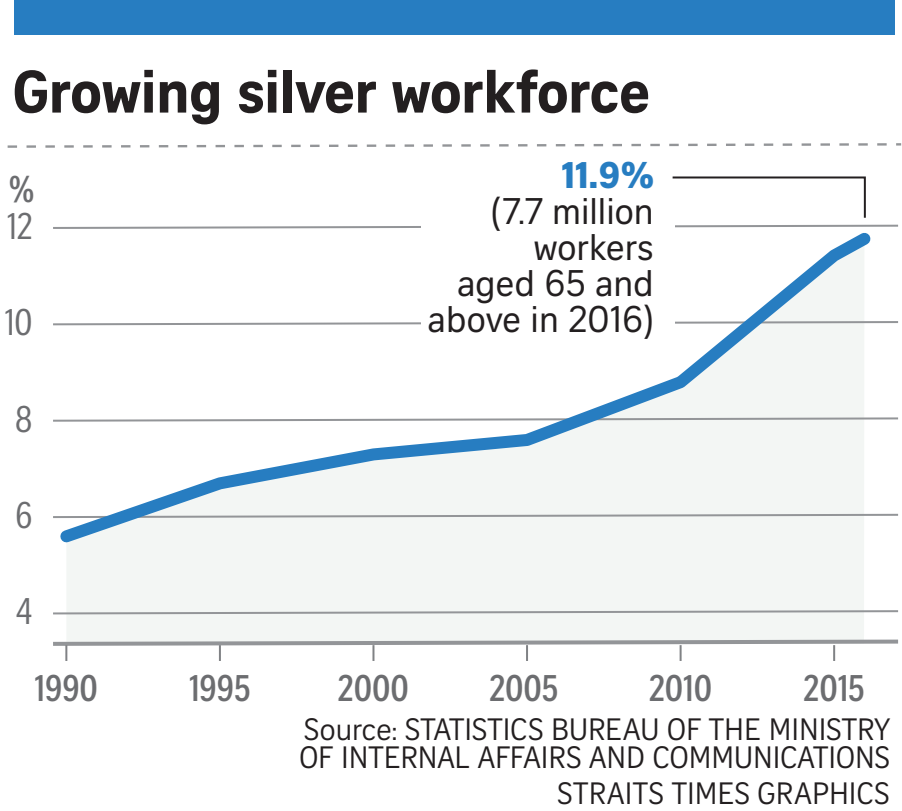
<style>
.page{position:relative;width:902px;height:811px;background:#fff}
.page>*{position:absolute;margin:0;border:0;box-sizing:border-box;transform-origin:0 0}
.t1{font:700 58px "Curator Serp Text";letter-spacing:-.01em;color:#231f20}
.t2{font:36px/36px "Curator Head ST Regular";color:#231f20;text-align:right}
.t3{font:700 36px "Curator Head Cond ST Semi";color:#6c6d70}
.t4{font:36px "Curator Head Cond ST Regular";color:#6c6d70}
.t5{font:700 36px "Curator Head ST Extra";color:#277dc1}
.t6{font:30px/28px "Curator Serp Text";color:#231f20}
</style>
<div class="page">
<div style="left:67px;top:551px;width:797px;height:86px;background:#f3f6f4"></div>
<svg style="left:53px;top:637px;width:846px;height:23px"></svg>
<svg style="left:53px;top:609px;width:846px;height:6px"></svg>
<svg style="left:881px;top:513px;width:18px;height:3px"></svg>
<svg style="left:881px;top:417px;width:18px;height:3px"></svg>
<svg style="left:881px;top:321px;width:18px;height:3px"></svg>
<svg style="left:53px;top:233px;width:828px;height:318px"></svg>
<svg style="left:53px;top:176px;width:846px;height:53px"></svg>
<svg style="left:7px;top:143px;width:895px;height:5px"></svg>
<div style="left:14px;top:0;width:881px;height:34px;background:#277dc1"></div>
<h1 class="t1" style="left:13px;top:57px;width:638px">Growing silver workforce</h1>
<p class="t3" style="left:9px;top:169px;width:27px">%</p>
<p class="t4" style="left:7px;top:206px;width:27px">12</p>
<p class="t4" style="left:5px;top:303px;width:29px">10</p>
<p class="t4" style="left:15px;top:399px;width:19px">8</p>
<p class="t4" style="left:15px;top:495px;width:18px">6</p>
<p class="t4" style="left:16px;top:591px;width:18px">4</p>
<p class="t5" style="left:561px;top:152px;width:94px">11.9%</p>
<p class="t2" style="left:428px;top:192px;width:228px">(7.7 million workers<br>aged 65 and above in 2016)</p>
<p class="t3" style="left:35px;top:668px;width:65px">1990</p>
<p class="t3" style="left:189px;top:668px;width:63px">1995</p>
<p class="t3" style="left:338px;top:668px;width:73px">2000</p>
<p class="t3" style="left:489px;top:668px;width:71px">2005</p>
<p class="t3" style="left:649px;top:668px;width:65px">2010</p>
<p class="t3" style="left:804px;top:668px;width:63px">2015</p>
<p class="t6" style="left:299px;top:715px;width:592px">Source: STATISTICS BUREAU OF THE MINISTRY<br>OF INTERNAL AFFAIRS AND COMMUNICATIONS</p>
<p class="t6" style="left:557px;top:779px;width:334px">STRAITS TIMES GRAPHICS</p>
</div>
